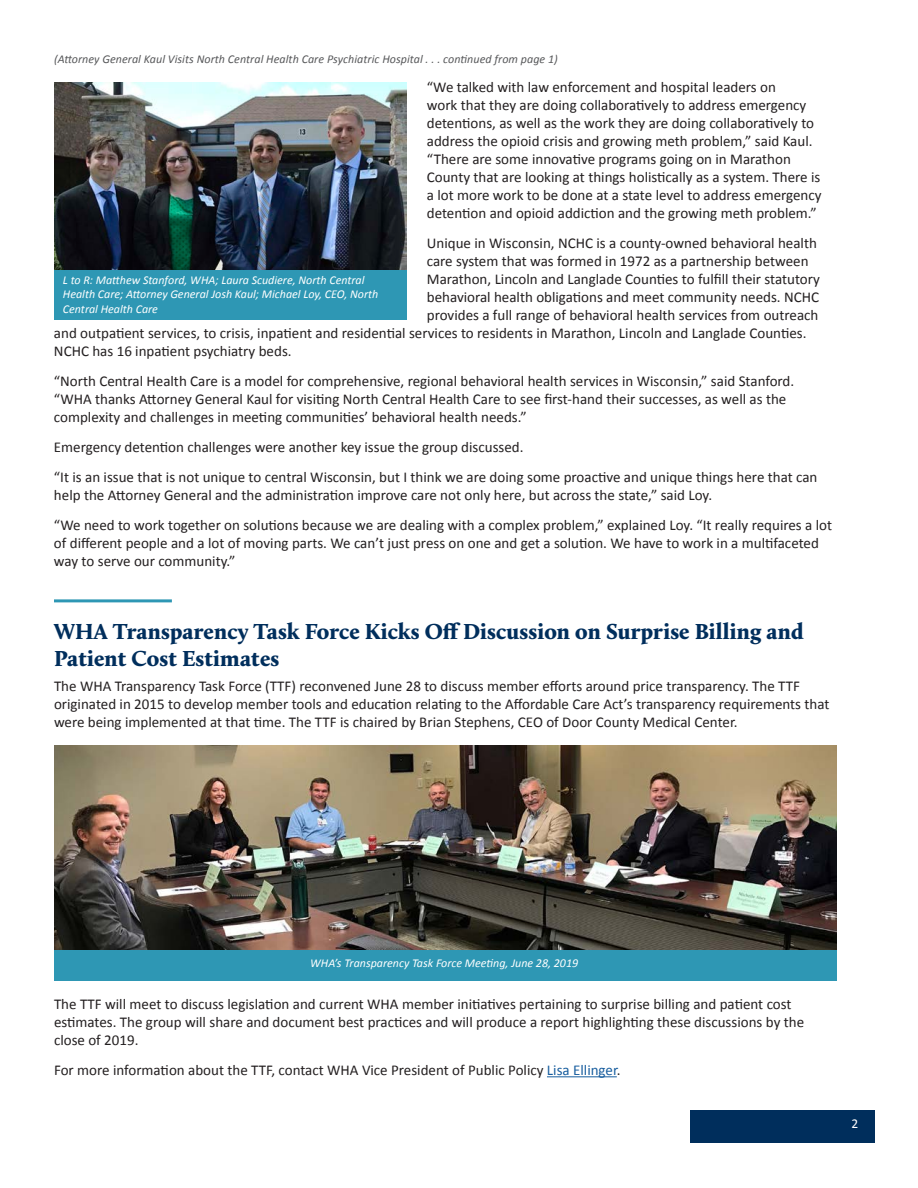
<style>
.page{position:relative;width:918px;height:1188px;background:#fff}
.page>*{position:absolute;margin:0;border:0;box-sizing:border-box;transform-origin:0 0}
.Headline{font:900 22.5px/27px "Calluna";letter-spacing:.005em;color:#002e5c}
.Body_Copy{font:15px/18px "Calibri";color:#231f20}
.t1{font:13.5px "Calibri";color:#fff}
.Photo_Caption{font:italic 12px/14.4px "Calibri";color:#fff}
.Continued{font:italic 12px "Calibri";letter-spacing:.005em;color:#57585a}
.s1{color:#175d9e}
</style>
<div class="page">
<div style="left:690px;top:1111px;width:184px;height:32px;background:#002e5c"></div>
<hr style="left:547px;top:1076px;width:70px;height:1px;background:#175d9e">
<hr style="left:54px;top:599px;width:118px;height:3px;background:#2e97b4">
<img style="left:54px;top:745px;width:783px;height:205px">
<div style="left:54px;top:950px;width:783px;height:31px;background:#2e97b4"></div>
<img style="left:54px;top:82px;width:352px;height:189px">
<div style="left:54px;top:271px;width:353px;height:49px;background:#2e97b4"></div>
<p class="Continued" style="left:54px;top:52px;width:505px">(Attorney General Kaul Visits North Central Health Care Psychiatric Hospital . . . continued from page 1)</p>
<p class="Body_Copy" style="left:427px;top:78px;width:396px">“We talked with law enforcement and hospital leaders on<br>work that they are doing collaboratively to address emergency detentions, as well as the work they are doing collaboratively to address the opioid crisis and growing meth problem,” said Kaul. “There are some innovative programs going on in Marathon County that are looking at things holistically as a system. There is a lot more work to be done at a state level to address emergency detention and opioid addiction and the growing meth problem.”</p>
<p class="Body_Copy" style="left:427px;top:234px;width:392px">Unique in Wisconsin, NCHC is a county-owned behavioral health</p>
<p class="Body_Copy" style="left:427px;top:252px;width:383px">care system that was formed in 1972 as a partnership between</p>
<p class="Body_Copy" style="left:427px;top:270px;width:395px">Marathon, Lincoln and Langlade Counties to fulfill their statutory</p>
<p class="Body_Copy" style="left:427px;top:288px;width:394px">behavioral health obligations and meet community needs. NCHC</p>
<p class="Body_Copy" style="left:427px;top:306px;width:393px">provides a full range of behavioral health services from outreach</p>
<p class="Body_Copy" style="left:54px;top:324px;width:754px">and outpatient services, to crisis, inpatient and residential services to residents in Marathon, Lincoln and Langlade Counties.</p>
<p class="Body_Copy" style="left:54px;top:342px;width:239px">NCHC has 16 inpatient psychiatry beds.</p>
<p class="Body_Copy" style="left:54px;top:372px;width:742px">“North Central Health Care is a model for comprehensive, regional behavioral health services in Wisconsin,” said Stanford. “WHA thanks Attorney General Kaul for visiting North Central Health Care to see first-hand their successes, as well as the complexity and challenges in meeting communities’ behavioral health needs.”</p>
<p class="Body_Copy" style="left:54px;top:438px;width:471px">Emergency detention challenges were another key issue the group discussed.</p>
<p class="Body_Copy" style="left:54px;top:468px;width:765px">“It is an issue that is not unique to central Wisconsin, but I think we are doing some proactive and unique things here that can help the Attorney General and the administration improve care not only here, but across the state,” said Loy.</p>
<p class="Body_Copy" style="left:54px;top:516px;width:780px">“We need to work together on solutions because we are dealing with a complex problem,” explained Loy. “It really requires a lot of different people and a lot of moving parts. We can’t just press on one and get a solution. We have to work in a multifaceted way to serve our community.”</p>
<p class="Photo_Caption" style="left:63px;top:272px;width:317px">L to R: Matthew Stanford, WHA; Laura Scudiere, North Central<br>Health Care; Attorney General Josh Kaul; Michael Loy, CEO, North<br>Central Health Care</p>
<p class="Headline" style="left:54px;top:618px;width:751px">WHA Transparency Task Force Kicks Off Discussion on Surprise Billing and<br>Patient Cost Estimates</p>
<p class="Body_Copy" style="left:54px;top:676px;width:777px">The WHA Transparency Task Force (TTF) reconvened June 28 to discuss member efforts around price transparency. The TTF originated in 2015 to develop member tools and education relating to the Affordable Care Act’s transparency requirements that were being implemented at that time. The TTF is chaired by Brian Stephens, CEO of Door County Medical Center.</p>
<p class="Photo_Caption" style="left:310px;top:955px;width:269px">WHA’s Transparency Task Force Meeting, June 28, 2019</p>
<p class="Body_Copy" style="left:54px;top:994px;width:752px">The TTF will meet to discuss legislation and current WHA member initiatives pertaining to surprise billing and patient cost estimates. The group will share and document best practices and will produce a report highlighting these discussions by the close of 2019.</p>
<p class="Body_Copy" style="left:54px;top:1060px;width:568px">For more information about the TTF, contact WHA Vice President of Public Policy <span class="s1">Lisa Ellinger</span>.</p>
<p class="t1" style="left:851px;top:1115px;width:8px">2</p>
</div>
